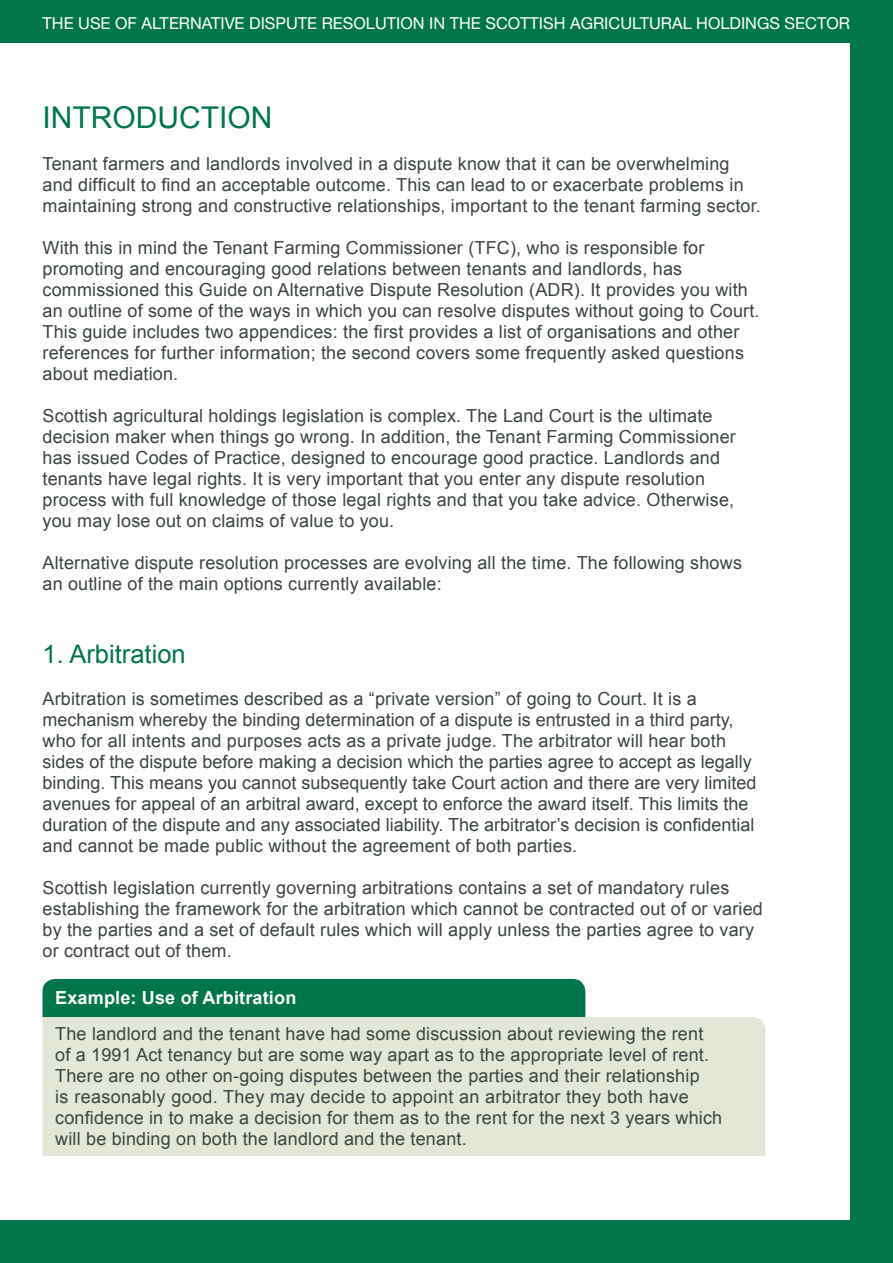
<style>
.page{position:relative;width:893px;height:1263px;background:#fff}
.page>*{position:absolute;margin:0;border:0;box-sizing:border-box;transform-origin:0 0}
.t1{font:30px "Arial";color:#00764a}
.t2{font:25.5px "Arial";color:#00764a}
.t3{font:18px/21px "Arial";letter-spacing:.01em;color:#3c4542}
.t4{font:700 18px "Arial";letter-spacing:.01em;color:#fff}
.t5{font:16.5px "Helvetica Neue";color:#fff}
</style>
<div class="page">
<div style="left:0;top:0;width:893px;height:43px;background:#00764a"></div>
<div style="left:850px;top:0;width:43px;height:1263px;background:#00764a"></div>
<div style="left:0;top:1220px;width:893px;height:43px;background:#00764a"></div>
<div style="left:43px;top:979px;width:542px;height:38px;background:#00764a"></div>
<div style="left:43px;top:1017px;width:722px;height:139px;background:#e2e7d7"></div>
<p class="t5" style="left:43px;top:13px;width:809px">THE USE OF ALTERNATIVE DISPUTE RESOLUTION IN THE SCOTTISH AGRICULTURAL HOLDINGS SECTOR</p>
<h1 class="t1" style="left:43px;top:98px;width:231px">INTRODUCTION</h1>
<p class="t3" style="left:43px;top:154px;width:720px">Tenant farmers and landlords involved in a dispute know that it can be overwhelming and difficult to find an acceptable outcome. This can lead to or exacerbate problems in maintaining strong and constructive relationships, important to the tenant farming sector.</p>
<p class="t3" style="left:43px;top:238px;width:718px">With this in mind the Tenant Farming Commissioner (TFC), who is responsible for promoting and encouraging good relations between tenants and landlords, has commissioned this Guide on Alternative Dispute Resolution (ADR). It provides you with an outline of some of the ways in which you can resolve disputes without going to Court.<br>This guide includes two appendices: the first provides a list of organisations and other references for further information; the second covers some frequently asked questions about mediation.</p>
<p class="t3" style="left:43px;top:406px;width:695px">Scottish agricultural holdings legislation is complex. The Land Court is the ultimate decision maker when things go wrong. In addition, the Tenant Farming Commissioner has issued Codes of Practice, designed to encourage good practice. Landlords and tenants have legal rights. It is very important that you enter any dispute resolution process with full knowledge of those legal rights and that you take advice. Otherwise, you may lose out on claims of value to you.</p>
<p class="t3" style="left:43px;top:553px;width:701px">Alternative dispute resolution processes are evolving all the time. The following shows an outline of the main options currently available:</p>
<h2 class="t2" style="left:43px;top:637px;width:145px">1. Arbitration</h2>
<p class="t3" style="left:43px;top:688px;width:716px">Arbitration is sometimes described as a “private version” of going to Court. It is a mechanism whereby the binding determination of a dispute is entrusted in a third party, who for all intents and purposes acts as a private judge. The arbitrator will hear both sides of the dispute before making a decision which the parties agree to accept as legally binding. This means you cannot subsequently take Court action and there are very limited avenues for appeal of an arbitral award, except to enforce the award itself. This limits the duration of the dispute and any associated liability. The arbitrator’s decision is confidential and cannot be made public without the agreement of both parties.</p>
<p class="t3" style="left:43px;top:877px;width:722px">Scottish legislation currently governing arbitrations contains a set of mandatory rules establishing the framework for the arbitration which cannot be contracted out of or varied by the parties and a set of default rules which will apply unless the parties agree to vary or contract out of them.</p>
<p class="t4" style="left:55px;top:986px;width:243px">Example: Use of Arbitration</p>
<p class="t3" style="left:55px;top:1023px;width:668px">The landlord and the tenant have had some discussion about reviewing the rent of a 1991 Act tenancy but are some way apart as to the appropriate level of rent.<br>There are no other on-going disputes between the parties and their relationship<br>is reasonably good. They may decide to appoint an arbitrator they both have confidence in to make a decision for them as to the rent for the next 3 years which will be binding on both the landlord and the tenant.</p>
</div>
